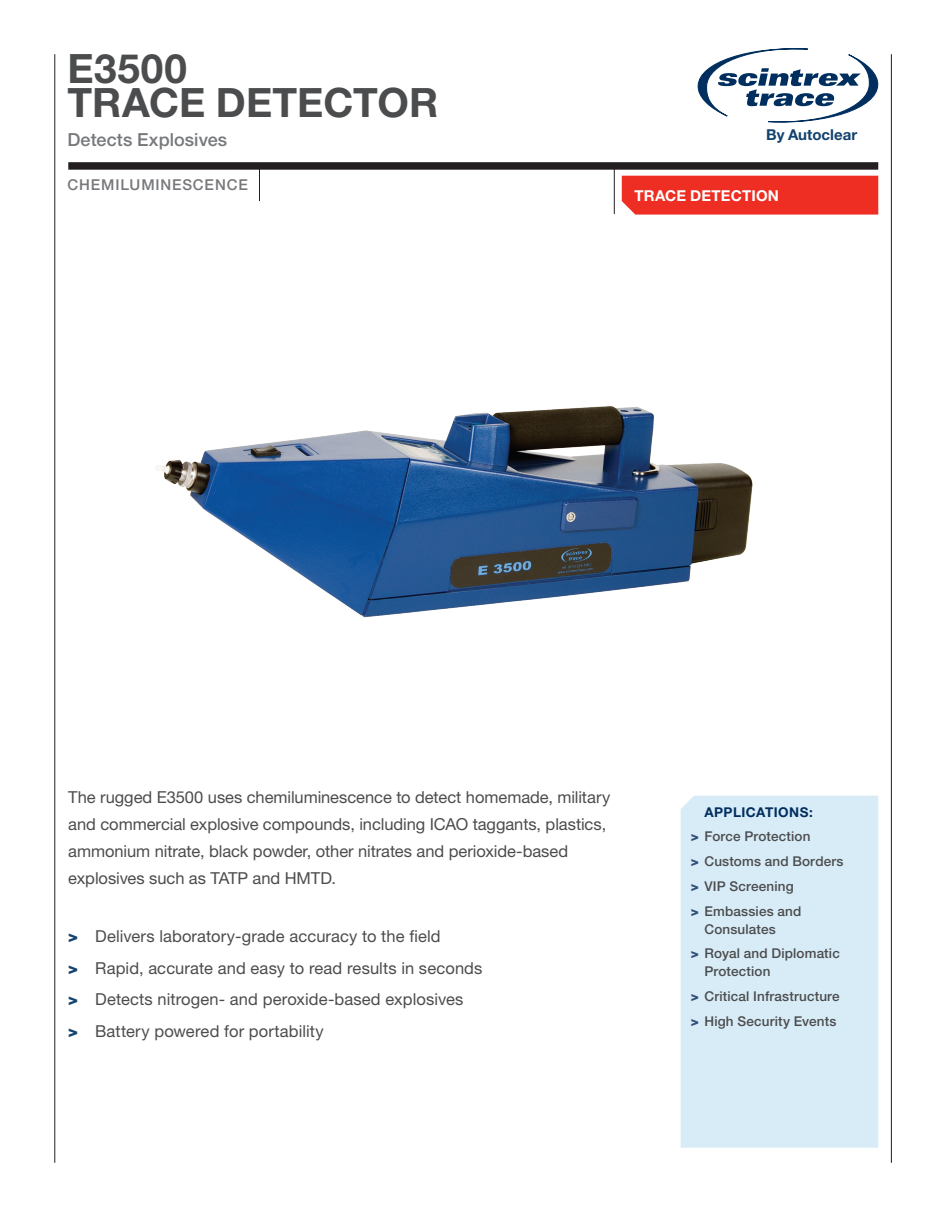
<style>
.page{position:relative;width:945px;height:1215px;background:#fff}
.page>*{position:absolute;margin:0;border:0;box-sizing:border-box;transform-origin:0 0}
.t1{font:700 40.5px/34.5px "Helvetica Neue LT Std";letter-spacing:.005em;color:#4b4c4d}
.t2{font:500 18px "Helvetica Neue LT Std";letter-spacing:.005em;color:#76787b}
.t3{font:16.5px/27px "Helvetica Neue LT Std";color:#4b4c4d}
.t4{font:500 15px "Helvetica Neue LT Std";letter-spacing:.055em;color:#76787b}
.t5{font:700 15px "Helvetica Neue LT Std";letter-spacing:.01em;color:#fff}
.t6{font:700 15px "Helvetica Neue LT Std";letter-spacing:.005em;color:#12426e}
.t7{font:500 13.5px/24.8px "Helvetica Neue LT Std";letter-spacing:.01em;color:#4b4c4d}
.s1{font-weight:800;color:#12426e}
.s2{font-weight:700;color:#002e5e}
.s3{font-weight:800;color:#31507c}
</style>
<div class="page">
<div style="left:681px;top:796px;width:197px;height:352px;background:#d8ecf7"></div>
<div style="left:68px;top:162px;width:810px;height:8px;background:#231f20"></div>
<div style="left:622px;top:176px;width:256px;height:39px;background:#ee2e22"></div>
<hr style="left:614px;top:167px;width:1px;height:47px;background:#231f20">
<hr style="left:259px;top:165px;width:1px;height:36px;background:#231f20">
<hr style="left:54px;top:54px;width:1px;height:1109px;background:#231f20">
<hr style="left:891px;top:54px;width:1px;height:1109px;background:#231f20">
<svg style="left:697px;top:48px;width:182px;height:75px"></svg>
<img style="left:155px;top:406px;width:598px;height:212px">
<h1 class="t1" style="left:68px;top:50px;width:372px">E3500<br>TRACE DETECTOR</h1>
<p class="t2" style="left:68px;top:129px;width:161px">Detects Explosives</p>
<p class="t4" style="left:68px;top:176px;width:182px">CHEMILUMINESCENCE</p>
<p class="t6" style="left:766px;top:126px;width:93px">By Autoclear</p>
<p class="t5" style="left:634px;top:186px;width:146px">TRACE DETECTION</p>
<p class="t3" style="left:68px;top:783px;width:543px">The rugged E3500 uses chemiluminescence to detect homemade, military and commercial explosive compounds, including ICAO taggants, plastics, ammonium nitrate, black powder, other nitrates and perioxide-based explosives such as TATP and HMTD.</p>
<p class="t3" style="left:68px;top:921px;width:416px;line-height:31.5px"><span class="s1">&gt;</span> Delivers laboratory-grade accuracy to the field<br><span class="s1">&gt;</span> Rapid, accurate and easy to read results in seconds <span class="s1">&gt;</span> Detects nitrogen- and peroxide-based explosives<br><span class="s1">&gt;</span> Battery powered for portability</p>
<p class="t7" style="left:691px;top:799px;width:154px;text-indent:14px"><span class="s2">APPLICATIONS:<br></span><span class="s3">&gt;</span> Force Protection<br><span class="s3">&gt;</span> Customs and Borders <span class="s3">&gt;</span> VIP Screening<br><span class="s3">&gt;</span> Embassies and</p>
<p class="t7" style="left:691px;top:916px;width:150px;text-indent:14px">Consulates<br><span class="s3">&gt;</span> Royal and Diplomatic</p>
<p class="t7" style="left:691px;top:959px;width:150px;text-indent:14px">Protection<br><span class="s3">&gt;</span> Critical Infrastructure <span class="s3">&gt;</span> High Security Events</p>
</div>
